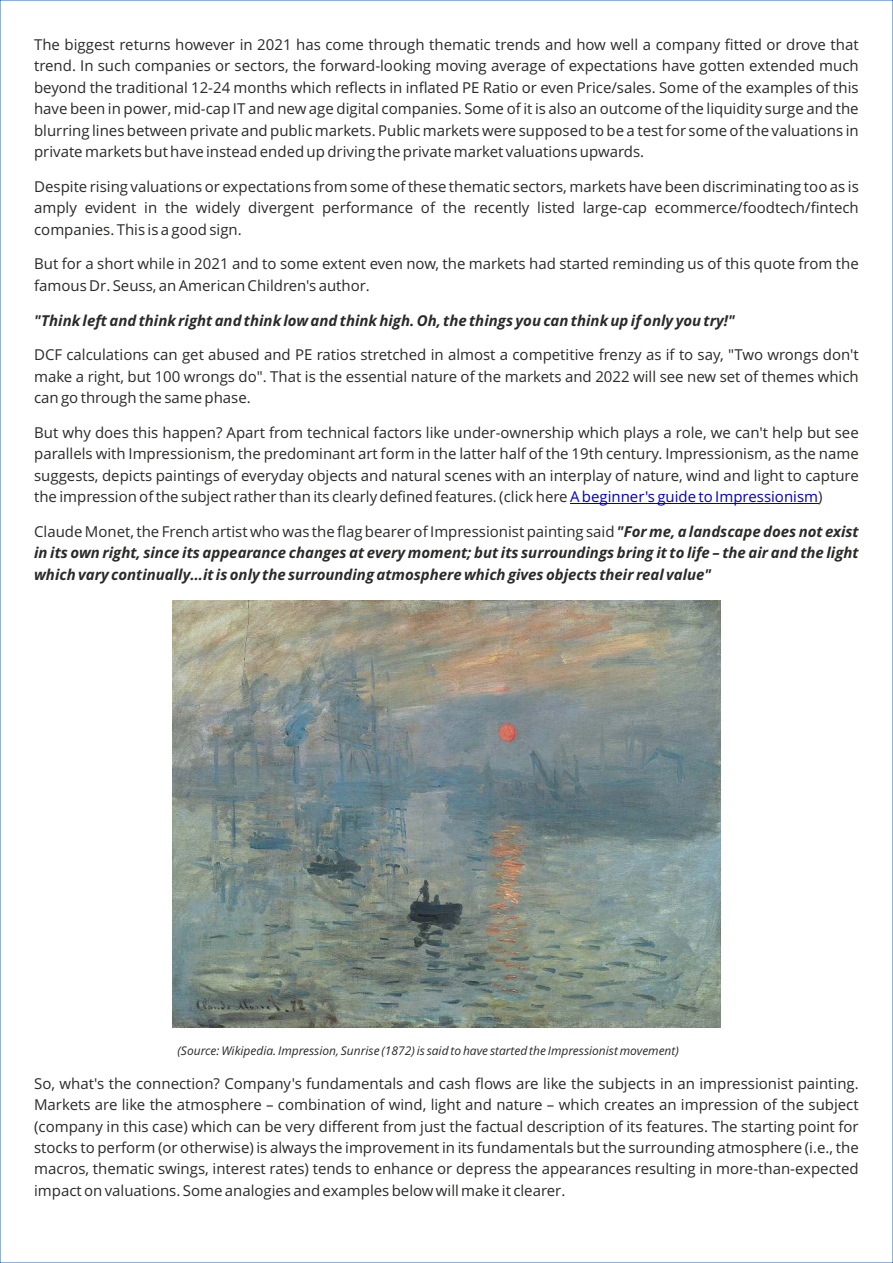
<style>
.page{position:relative;width:893px;height:1263px;background:#fff}
.page>*{position:absolute;margin:0;border:0;box-sizing:border-box;transform-origin:0 0}
.t1{font:15px/21.5px "Open Sans";color:#2b2a29;text-align:justify}
.t2{font:italic 700 15px/21.5px "Open Sans";color:#2b2a29;text-align:justify}
.t3{font:italic 12px "Open Sans";color:#2b2a29}
.s1{color:#0000c4}
.s2{font-weight:400;font-style:normal}
</style>
<div class="page">
<hr style="left:570px;top:504px;width:248px;height:1px;background:#0000c4">
<img style="left:172px;top:601px;width:549px;height:427px">
<p class="t1" style="left:34px;top:35px;width:826px">The biggest returns however in 2021 has come through thematic trends and how well a company fitted or drove that trend. In such companies or sectors, the forward-looking moving average of expectations have gotten extended much beyond the traditional 12-24 months which reflects in inflated PE Ratio or even Price/sales. Some of the examples of this have been in power, mid-cap IT and new age digital companies. Some of it is also an outcome of the liquidity surge and the blurring lines between private and public markets. Public markets were supposed to be a test for some of the valuations in private markets but have instead ended up driving the private market valuations upwards.</p>
<p class="t1" style="left:34px;top:177px;width:826px">Despite rising valuations or expectations from some of these thematic sectors, markets have been discriminating too as is amply evident in the widely divergent performance of the recently listed large-cap ecommerce/foodtech/fintech companies. This is a good sign.</p>
<p class="t1" style="left:34px;top:255px;width:826px">But for a short while in 2021 and to some extent even now, the markets had started reminding us of this quote from the famous Dr. Seuss, an American Children's author.</p>
<p class="t2" style="left:34px;top:311px;width:702px">"Think left and think right and think low and think high. Oh, the things you can think up if only you try!"</p>
<p class="t1" style="left:34px;top:346px;width:826px">DCF calculations can get abused and PE ratios stretched in almost a competitive frenzy as if to say, "Two wrongs don't make a right, but 100 wrongs do". That is the essential nature of the markets and 2022 will see new set of themes which can go through the same phase.</p>
<p class="t1" style="left:34px;top:423px;width:826px">But why does this happen? Apart from technical factors like under-ownership which plays a role, we can't help but see parallels with Impressionism, the predominant art form in the latter half of the 19th century. Impressionism, as the name suggests, depicts paintings of everyday objects and natural scenes with an interplay of nature, wind and light to capture the impression of the subject rather than its clearly defined features. (click here <span class="s1">A beginner's guide to Impressionism</span>)</p>
<p class="t2" style="left:34px;top:522px;width:826px"><span class="s2">Claude Monet, the French artist who was the flag bearer of Impressionist painting said</span> "For me, a landscape does not exist in its own right, since its appearance changes at every moment; but its surroundings bring it to life – the air and the light which vary continually…it is only the surrounding atmosphere which gives objects their real value"</p>
<p class="t3" style="left:178px;top:1046px;width:503px">(Source: Wikipedia. Impression, Sunrise (1872) is said to have started the Impressionist movement)</p>
<p class="t1" style="left:34px;top:1074px;width:826px">So, what's the connection? Company's fundamentals and cash flows are like the subjects in an impressionist painting.<br>Markets are like the atmosphere – combination of wind, light and nature – which creates an impression of the subject (company in this case) which can be very different from just the factual description of its features. The starting point for stocks to perform (or otherwise) is always the improvement in its fundamentals but the surrounding atmosphere (i.e., the macros, thematic swings, interest rates) tends to enhance or depress the appearances resulting in more-than-expected impact on valuations. Some analogies and examples below will make it clearer.</p>
</div>
